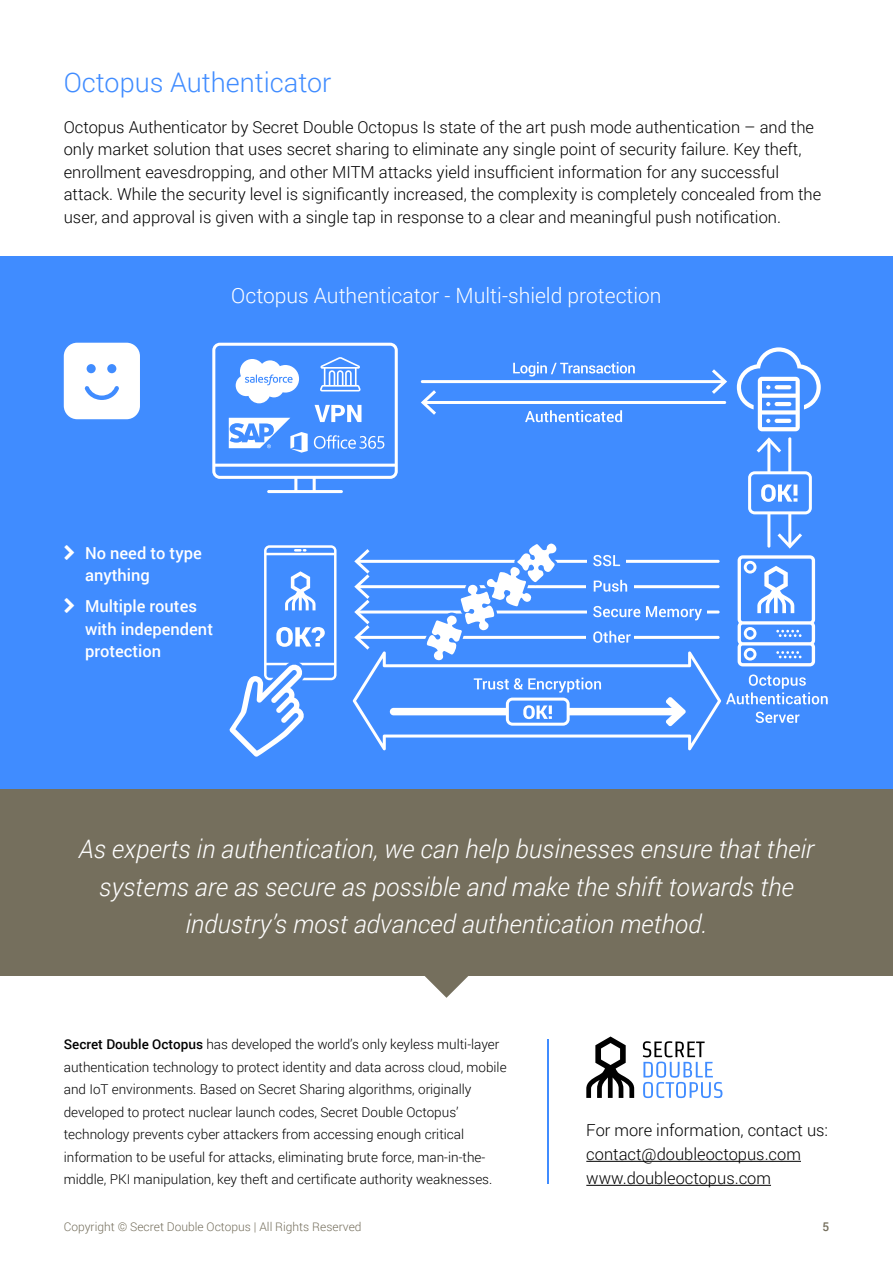
<style>
.page{position:relative;width:893px;height:1263px;background:#fff}
.page>*{position:absolute;margin:0;border:0;box-sizing:border-box;transform-origin:0 0}
.t1{font:300 27px "Roboto";color:#408cff}
.t2{font:italic 300 25.5px/37.5px "Roboto";color:#fff;text-align:center}
.t3{font:300 21px "Roboto";color:#fff}
.t4{font:300 16.5px/22.5px "Roboto";color:#000}
.t5{font:500 16.5px/22.5px "Roboto";color:#fff}
.t6{font:300 13.5px/22.5px "Roboto";color:#000}
.t7{font:300 12px "Roboto";color:#756f5d}
.t8{font:500 12px "Roboto";color:#756f5d}
.s1{font-weight:500}
</style>
<div class="page">
<div style="left:0;top:256px;width:893px;height:533px;background:#408cff"></div>
<div style="left:0;top:789px;width:893px;height:187px;background:#756f5d"></div>
<svg style="left:425px;top:976px;width:43px;height:22px"></svg>
<hr style="left:421px;top:380px;width:304px;height:3px;background:#fff;border-radius:2px">
<svg style="left:712px;top:369px;width:15px;height:25px"></svg>
<hr style="left:423px;top:401px;width:303px;height:3px;background:#fff;border-radius:2px">
<svg style="left:421px;top:390px;width:15px;height:25px"></svg>
<hr style="left:788px;top:437px;width:3px;height:110px;background:#fff;border-radius:2px">
<hr style="left:767px;top:439px;width:3px;height:109px;background:#fff;border-radius:2px">
<svg style="left:757px;top:437px;width:24px;height:16px"></svg>
<svg style="left:513px;top:362px;width:122px;height:15px"></svg>
<svg style="left:525px;top:410px;width:97px;height:12px"></svg>
<svg style="left:737px;top:347px;width:84px;height:84px"></svg>
<svg style="left:775px;top:385px;width:16px;height:4px"></svg>
<hr style="left:775px;top:402px;width:16px;height:4px;background:#fff;border-radius:2px">
<hr style="left:775px;top:419px;width:16px;height:4px;background:#fff;border-radius:2px">
<svg style="left:748px;top:471px;width:64px;height:43px"></svg>
<svg style="left:229px;top:545px;width:108px;height:212px"></svg>
<svg style="left:212px;top:343px;width:186px;height:150px"></svg>
<svg style="left:64px;top:343px;width:76px;height:76px"></svg>
<svg style="left:353px;top:533px;width:475px;height:217px"></svg>
<hr style="left:586px;top:1161px;width:215px;height:1px;background:#000">
<hr style="left:586px;top:1185px;width:185px;height:1px;background:#000">
<svg style="left:643px;top:1041px;width:79px;height:57px"></svg>
<svg style="left:586px;top:1036px;width:48px;height:62px"></svg>
<hr style="left:548px;top:1039px;width:1px;height:145px;background:#408cff">
<h1 class="t1" style="left:64px;top:64px;width:269px">Octopus Authenticator</h1>
<p class="t4" style="left:64px;top:115px;width:759px">Octopus Authenticator by Secret Double Octopus Is state of the art push mode authentication – and the only market solution that uses secret sharing to eliminate any single point of security failure. Key theft, enrollment eavesdropping, and other MITM attacks yield insufficient information for any successful attack. While the security level is significantly increased, the complexity is completely concealed from the user, and approval is given with a single tap in response to a clear and meaningful push notification.</p>
<p class="t3" style="left:231px;top:280px;width:432px">Octopus Authenticator - Multi-shield protection</p>
<p class="t5" style="left:85px;top:541px;width:118px">No need to type anything</p>
<p class="t5" style="left:85px;top:594px;width:130px">Multiple routes with independent protection</p>
<h2 class="t2" style="left:79px;top:830px;width:737px">As experts in authentication, we can help businesses ensure that their systems are as secure as possible and make the shift towards the industry’s most advanced authentication method.</h2>
<p class="t6" style="left:64px;top:1033px;width:444px"><span class="s1">Secret Double Octopus</span> has developed the world’s only keyless multi-layer authentication technology to protect identity and data across cloud, mobile and IoT environments. Based on Secret Sharing algorithms, originally developed to protect nuclear launch codes, Secret Double Octopus’ technology prevents cyber attackers from accessing enough critical information to be useful for attacks, eliminating brute force, man-in-the&shy;middle, PKI manipulation, key theft and certificate authority weaknesses.</p>
<p class="t4" style="left:586px;top:1118px;width:243px;line-height:24px">For more information, contact us: contact@doubleoctopus.com www.doubleoctopus.com</p>
<p class="t7" style="left:64px;top:1218px;width:299px">Copyright © Secret Double Octopus | All Rights Reserved</p>
<p class="t8" style="left:823px;top:1218px;width:8px">5</p>
</div>
